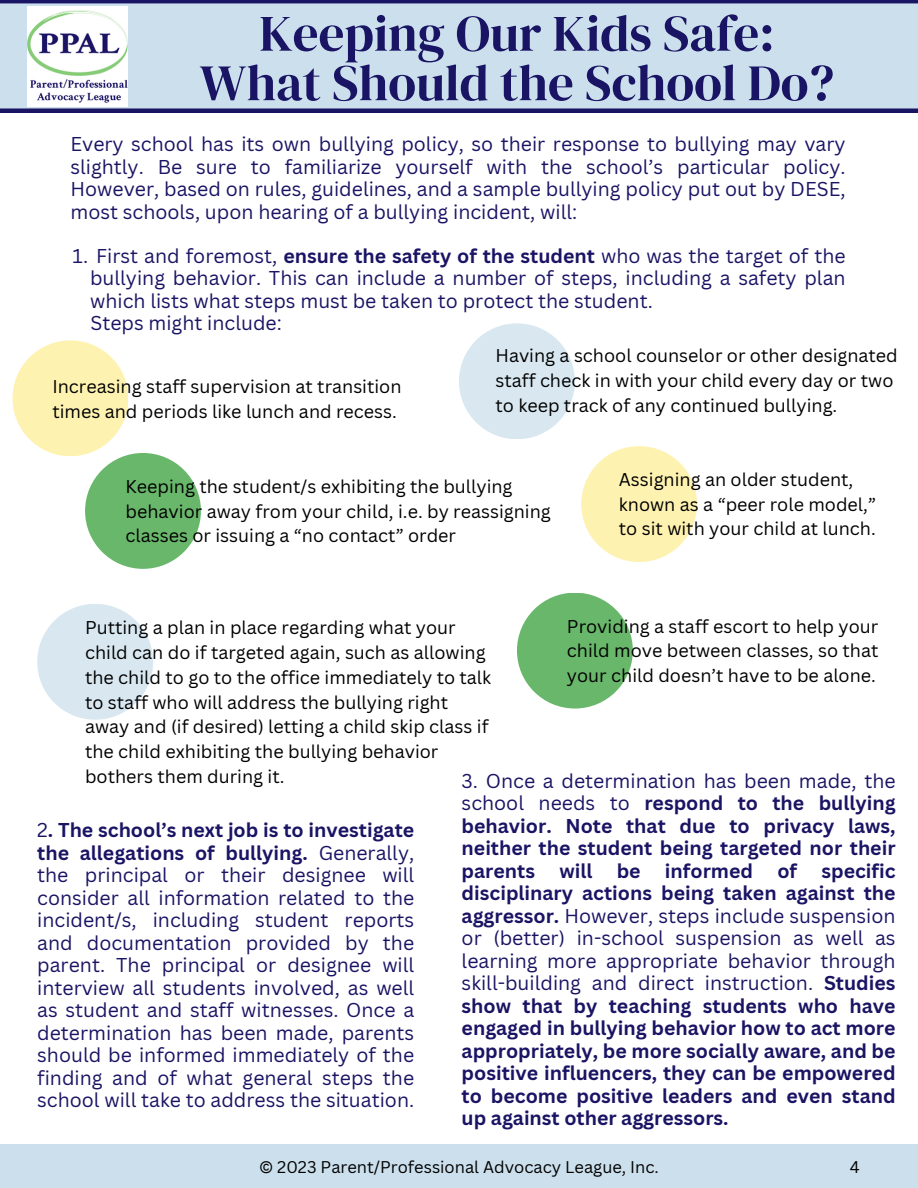
<style>
.page{position:relative;width:918px;height:1188px;background:#fff}
.page>*{position:absolute;margin:0;border:0;box-sizing:border-box;transform-origin:0 0}
.t1{font:51px/49.5px "DM Serif Display";color:#1a1464;text-align:center}
.t2{font:19.5px/22.5px "Canva Sans";color:#1a1464;text-align:justify}
.t3{font:700 19.5px/22.5px "Canva Sans";color:#1a1464;text-align:justify}
.t4{font:18px/24.8px "Canva Sans";color:#000}
.t5{font:16.5px "Canva Sans";color:#000}
.s1{font-weight:700}
.s2{font-weight:400}
</style>
<div class="page">
<div style="left:0;top:1144px;width:918px;height:44px;background:#cbdfec"></div>
<div style="left:13px;top:340px;width:115px;height:116px;background:#fef2b1;border-radius:50%"></div>
<div style="left:581px;top:446px;width:116px;height:116px;background:#fef2b1;border-radius:50%"></div>
<div style="left:85px;top:453px;width:116px;height:116px;background:#69b76b;border-radius:50%"></div>
<div style="left:37px;top:604px;width:116px;height:116px;background:#d8e7f0;border-radius:50%"></div>
<div style="left:517px;top:593px;width:116px;height:116px;background:#69b76b;border-radius:50%"></div>
<div style="left:459px;top:323px;width:116px;height:116px;background:#d8e7f0;border-radius:50%"></div>
<div style="left:0;top:3px;width:918px;height:108px;background:#cbdfec"></div>
<hr style="left:0;top:0;width:918px;height:3px;background:#1a1464">
<div style="left:0;top:108px;width:918px;height:5px;background:#1a1464"></div>
<img style="left:27px;top:6px;width:100px;height:100px">
<p class="t1" style="left:200px;top:8px;width:636px">Keeping Our Kids Safe:<br>What Should the School Do?</p>
<h2 class="t2" style="left:70px;top:133px;width:777px">Every school has its own bullying policy, so their response to bullying may vary slightly. Be sure to familiarize yourself with the school’s particular policy.<br>However, based on rules, guidelines, and a sample bullying policy put out by DESE, most schools, upon hearing of a bullying incident, will:</h2>
<h2 class="t2" style="left:90px;top:244px;width:757px;text-indent:-17px">1. First and foremost, <span class="s1">ensure the safety of the student</span> who was the target of the bullying behavior. This can include a number of steps, including a safety plan which lists what steps must be taken to protect the student.</h2>
<h2 class="t2" style="left:90px;top:312px;width:193px">Steps might include:</h2>
<p class="t4" style="left:52px;top:374px;width:351px">Increasing staff supervision at transition times and periods like lunch and recess.</p>
<h2 class="t4" style="left:495px;top:343px;width:404px">Having a school counselor or other designated staff check in with your child every day or two to keep track of any continued bullying.</h2>
<h2 class="t4" style="left:126px;top:474px;width:427px">Keeping the student/s exhibiting the bullying behavior away from your child, i.e. by reassigning classes or issuing a “no contact” order</h2>
<h2 class="t4" style="left:619px;top:467px;width:259px">Assigning an older student, known as a “peer role model,” to sit with your child at lunch.</h2>
<h2 class="t4" style="left:567px;top:613px;width:313px;text-align:justify">Providing a staff escort to help your child move between classes, so that your child doesn’t have to be alone.</h2>
<h2 class="t4" style="left:85px;top:615px;width:408px">Putting a plan in place regarding what your child can do if targeted again, such as allowing the child to go to the office immediately to talk to staff who will address the bullying right away and (if desired) letting a child skip class if the child exhibiting the bullying behavior bothers them during it.</h2>
<h2 class="t3" style="left:462px;top:769px;width:436px"><span class="s2">3. Once a determination has been made, the school needs to</span> respond to the bullying behavior. Note that due to privacy laws, neither the student being targeted nor their parents will be informed of specific disciplinary actions being taken against the aggressor. <span class="s2">However, steps include suspension or (better) in-school suspension as well as learning more appropriate behavior through skill-building and direct instruction.</span> Studies show that by teaching students who have engaged in bullying behavior how to act more appropriately, be more socially aware, and be positive influencers, they can be empowered to become positive leaders and even stand up against other aggressors.</h2>
<h2 class="t2" style="left:37px;top:818px;width:379px">2<span class="s1">. The school’s next job is to investigate the allegations of bullying.</span> Generally, the principal or their designee will consider all information related to the incident/s, including student reports and documentation provided by the parent. The principal or designee will interview all students involved, as well as student and staff witnesses. Once a determination has been made, parents should be informed immediately of the finding and of what general steps the school will take to address the situation.</h2>
<h1 class="t5" style="left:259px;top:1156px;width:401px">© 2023 Parent/Professional Advocacy League, Inc.</h1>
<h2 class="t5" style="left:850px;top:1156px;width:11px">4</h2>
</div>
